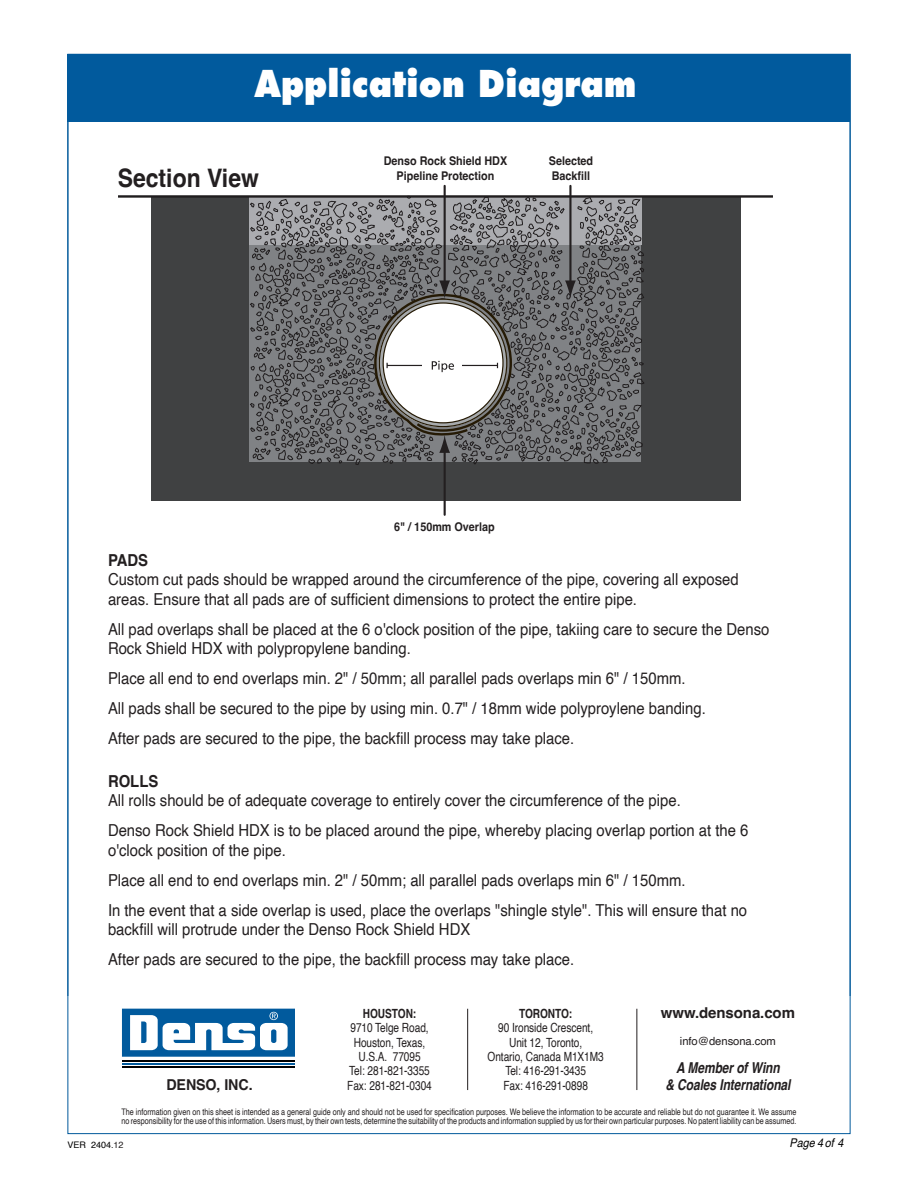
<style>
.page{position:relative;width:918px;height:1188px;background:#fff}
.page>*{position:absolute;margin:0;border:0;box-sizing:border-box;transform-origin:0 0}
.Subhead_1{font:800 36px "Futura";color:#fff;scale:.9 1}
.t1{font:800 33px "Futura";color:#fff;scale:.75 1}
.Body_text{font:700 25.5px "Helvetica";color:#231f20;scale:.9 1}
.Body_text-2{font:16.5px/19.5px "Helvetica";color:#231f20;scale:.9 1}
.Body_text-3{font:700 16.5px "Helvetica";color:#231f20;scale:.9 1}
.t2{font:italic 700 15px "Helvetica";letter-spacing:-.005em;color:#231f20;scale:.8 1}
.t3{font:700 15px "Helvetica";letter-spacing:-.005em;color:#231f20}
.t4{font:700 15px "Helvetica";letter-spacing:-.005em;color:#231f20;scale:.95 1}
.t5{font:12.75px/13px "Myriad Pro";color:#231f20}
.t6{font:12.6px/14.4px "Helvetica";letter-spacing:-.005em;color:#231f20;text-align:center;scale:.8 1}
.t7{font:700 12.6px "Helvetica";letter-spacing:-.005em;color:#231f20;scale:.8 1}
.Body_text-4{font:700 12px "Helvetica";color:#231f20;scale:.9 1}
.Body_text-5{font:italic 12px "Helvetica";color:#000;scale:.9 1}
.t8{font:11.25px "Helvetica";letter-spacing:-.005em;color:#231f20}
.t9{font:9px "Helvetica";color:#231f20;scale:.8 1}
.t10{font:9px "Helvetica";color:#000}
.s1{color:#231f20}
</style>
<div class="page">
<div style="left:67px;top:54px;width:783px;height:68px;background:#015a9d"></div>
<div style="left:151px;top:197px;width:589px;height:304px;background:#404142"></div>
<svg style="left:376px;top:184px;width:268px;height:307px"></svg>
<hr style="left:444px;top:186px;width:2px;height:98px;background:#231f20">
<hr style="left:569px;top:186px;width:3px;height:98px;background:#231f20">
<hr style="left:444px;top:449px;width:2px;height:66px;background:#231f20">
<svg style="left:250px;top:199px;width:330px;height:263px;background:#838385"></svg>
<hr style="left:118px;top:195px;width:655px;height:3px;background:#201d1e">
<div style="left:122px;top:1007px;width:173px;height:64px;background:linear-gradient(to right,#fff,#fff)"></div>
<hr style="left:122px;top:1060px;width:173px;height:2px;background:#000001">
<hr style="left:122px;top:1063px;width:173px;height:2px;background:#015a9d">
<hr style="left:122px;top:1067px;width:173px;height:1px;background:#000001">
<svg style="left:122px;top:1009px;width:173px;height:48px"></svg>
<hr style="left:467px;top:1009px;width:1px;height:81px;background:#231f20">
<hr style="left:637px;top:1009px;width:1px;height:81px;background:#231f20">
<p class="Subhead_1" style="left:254px;top:61px;width:426px">Application Diagram</p>
<h2 class="t1" style="left:99px;top:68px;width:420px">T E C H N I C A L</h2>
<h2 class="t1" style="left:465px;top:68px;width:185px">D A T A</h2>
<p class="Body_text" style="left:118px;top:162px;width:158px">Section View</p>
<p class="Body_text-4" style="left:384px;top:154px;width:139px">Denso Rock Shield HDX</p>
<p class="Body_text-4" style="left:397px;top:169px;width:110px">Pipeline Protection</p>
<p class="Body_text-4" style="left:549px;top:154px;width:51px">Selected</p>
<p class="Body_text-4" style="left:552px;top:169px;width:44px">Backfill</p>
<p class="Body_text-4" style="left:394px;top:520px;width:113px">6" / 150mm Overlap</p>
<p class="Body_text-3" style="left:108px;top:550px;width:46px">PADS</p>
<p class="Body_text-2" style="left:108px;top:570px;width:702px">Custom cut pads should be wrapped around the circumference of the pipe, covering all exposed areas. Ensure that all pads are of sufficient dimensions to protect the entire pipe.</p>
<p class="Body_text-2" style="left:108px;top:620px;width:737px">All pad overlaps shall be placed at the 6 o'clock position of the pipe, takiing care to secure the Denso<br>Rock Shield HDX with polypropylene banding.</p>
<p class="Body_text-2" style="left:108px;top:669px;width:643px">Place all end to end overlaps min. 2" / 50mm; all parallel pads overlaps min 6" / 150mm.</p>
<p class="Body_text-2" style="left:108px;top:699px;width:666px">All pads shall be secured to the pipe by using min. 0.7" / 18mm wide polyproylene banding.</p>
<p class="Body_text-2" style="left:108px;top:729px;width:520px">After pads are secured to the pipe, the backfill process may take place.</p>
<p class="Body_text-3" style="left:108px;top:771px;width:57px">ROLLS</p>
<p class="Body_text-2" style="left:108px;top:791px;width:638px">All rolls should be of adequate coverage to entirely cover the circumference of the pipe.</p>
<p class="Body_text-2" style="left:108px;top:821px;width:713px">Denso Rock Shield HDX is to be placed around the pipe, whereby placing overlap portion at the 6 o'clock position of the pipe.</p>
<p class="Body_text-2" style="left:108px;top:870px;width:643px">Place all end to end overlaps min. 2" / 50mm; all parallel pads overlaps min 6" / 150mm.</p>
<p class="Body_text-2" style="left:108px;top:900px;width:712px">In the event that a side overlap is used, place the overlaps "shingle style". This will ensure that no backfill will protrude under the Denso Rock Shield HDX</p>
<p class="Body_text-2" style="left:108px;top:950px;width:520px">After pads are secured to the pipe, the backfill process may take place.</p>
<p class="t3" style="left:661px;top:1004px;width:136px">www.densona.com</p>
<p class="t8" style="left:680px;top:1032px;width:98px">info@densona.com</p>
<p class="t7" style="left:363px;top:1006px;width:68px">HOUSTON:</p>
<p class="t6" style="left:350px;top:1021px;width:99px">9710 Telge Road,</p>
<p class="t6" style="left:354px;top:1035px;width:91px">Houston, Texas,</p>
<p class="t6" style="left:358px;top:1050px;width:79px">U.S.A. 77095</p>
<p class="t6" style="left:349px;top:1064px;width:102px">Tel: 281-821-3355</p>
<p class="t6" style="left:347px;top:1078px;width:107px">Fax: 281-821-0304</p>
<p class="t7" style="left:519px;top:1006px;width:68px">TORONTO:</p>
<p class="t6" style="left:488px;top:1021px;width:147px">90 Ironside Crescent,<br>Unit 12, Toronto,<br>Ontario, Canada M1X1M3<br>Tel: 416-291-3435</p>
<p class="t2" style="left:676px;top:1059px;width:131px">A Member of Winn</p>
<p class="t2" style="left:665px;top:1075px;width:158px">&amp; Coales International</p>
<p class="t4" style="left:166px;top:1075px;width:92px">DENSO, INC.</p>
<p class="t6" style="left:503px;top:1078px;width:107px">Fax: 416-291-0898</p>
<p class="t5" style="left:163px;top:1108px;width:63px">Y - 10 / K - 0</p>
<p class="t9" style="left:122px;top:1105px;width:845px">The information given on this sheet is intended as a general guide only and should not be used for specification purposes. We believe the information to be accurate and reliable but do not guarantee it. We assume</p>
<p class="t9" style="left:122px;top:1114px;width:845px">no responsibility for the use of this information. Users must, by their own tests, determine the suitability of the products and information supplied by us for their own particular purposes. No patent liability can be assumed.</p>
<p class="t5" style="left:414px;top:1107px;width:66px">C-100/M -70<br>Y - 10 / K - 0</p>
<p class="t10" style="left:68px;top:1137px;width:58px">VER 2404.<span class="s1">12</span></p>
<p class="Body_text-5" style="left:789px;top:1134px;width:62px">Page 4 of 4</p>
</div>
